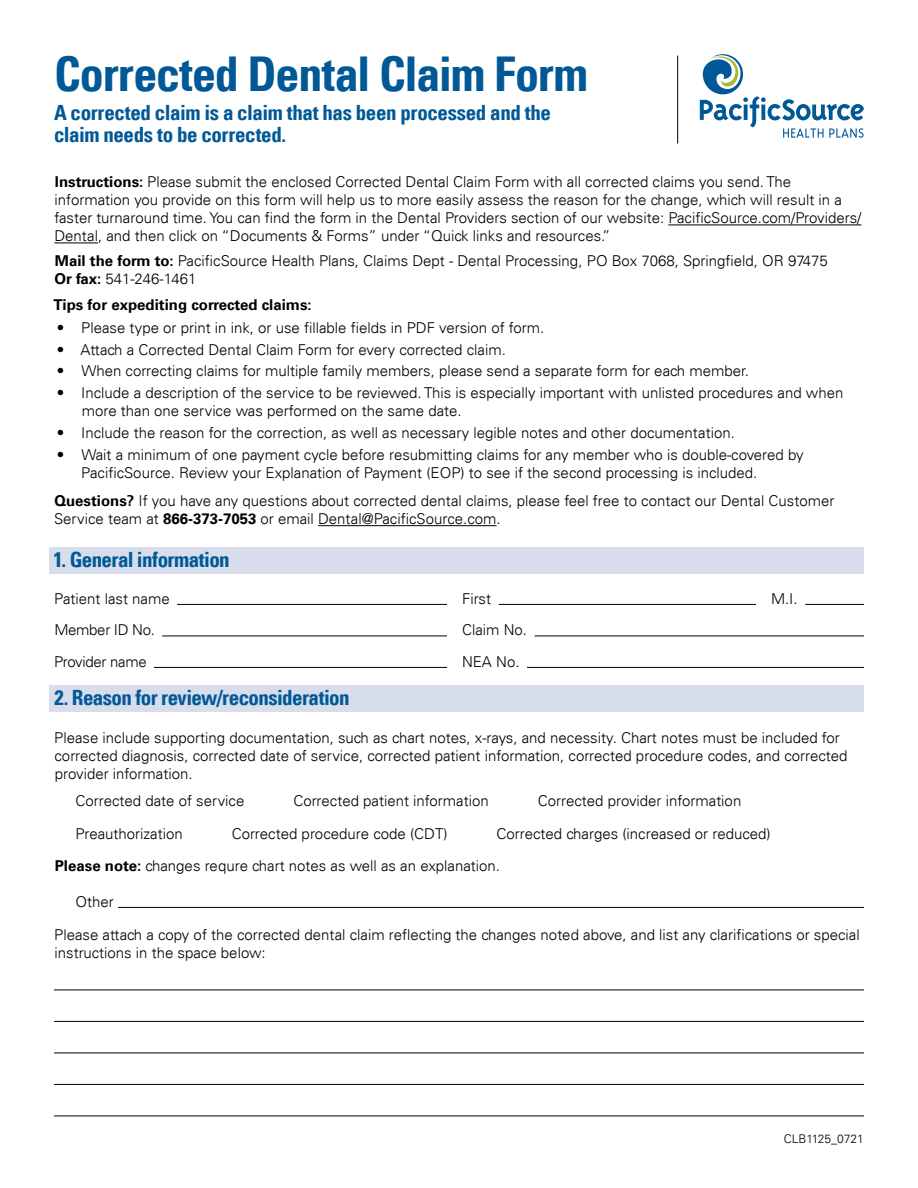
<style>
.page{position:relative;width:918px;height:1188px;background:#fff}
.page>*{position:absolute;margin:0;border:0;box-sizing:border-box;transform-origin:0 0}
.t1{font:700 condensed 48px "Univers LT";letter-spacing:-.025em;color:#005996}
.Introduction{font:700 condensed 21px/22.5px "Univers LT";letter-spacing:-.02em;color:#005996}
.Subheader{font:700 condensed 21px "Univers LT";letter-spacing:-.03em;color:#005996}
.Body___Bold{font:300 15px/18px "Univers LT";color:#000}
.Form_Line{font:300 15px/18px "Univers LT";color:#000}
.Body___Bold-2{font:700 15px "Univers LT";color:#000}
.Form_Line-2{font:300 15px "Univers LT";letter-spacing:-.02em;color:#000}
.t2{font:300 12px "Univers LT";color:#000}
.s1{font-weight:700}
</style>
<div class="page">
<svg style="left:700px;top:54px;width:164px;height:84px"></svg>
<hr style="left:677px;top:56px;width:1px;height:87px;background:#000">
<hr style="left:668px;top:225px;width:193px;height:1px;background:#000">
<hr style="left:54px;top:243px;width:44px;height:1px;background:#000">
<hr style="left:318px;top:525px;width:179px;height:1px;background:#000">
<div style="left:50px;top:547px;width:814px;height:27px;background:#d7ddeb"></div>
<hr style="left:177px;top:604px;width:270px;height:1px;background:#000">
<hr style="left:499px;top:604px;width:257px;height:1px;background:#000">
<hr style="left:805px;top:604px;width:59px;height:1px;background:#000">
<hr style="left:162px;top:636px;width:285px;height:1px;background:#000">
<hr style="left:535px;top:636px;width:329px;height:1px;background:#000">
<hr style="left:154px;top:667px;width:293px;height:1px;background:#000">
<hr style="left:527px;top:667px;width:337px;height:1px;background:#000">
<div style="left:50px;top:685px;width:814px;height:27px;background:#d7ddeb"></div>
<hr style="left:118px;top:907px;width:746px;height:1px;background:#000">
<hr style="left:54px;top:990px;width:810px;height:1px;background:#000">
<hr style="left:54px;top:1021px;width:810px;height:1px;background:#000">
<hr style="left:54px;top:1053px;width:810px;height:1px;background:#000">
<hr style="left:54px;top:1084px;width:810px;height:1px;background:#000">
<hr style="left:54px;top:1116px;width:810px;height:1px;background:#000">
<h1 class="t1" style="left:54px;top:45px;width:536px">Corrected Dental Claim Form</h1>
<h2 class="Introduction" style="left:54px;top:101px;width:499px">A corrected claim is a claim that has been processed and the claim needs to be corrected.</h2>
<p class="Body___Bold" style="left:54px;top:173px;width:809px"><span class="s1">Instructions:</span> Please submit the enclosed Corrected Dental Claim Form with all corrected claims you send. The information you provide on this form will help us to more easily assess the reason for the change, which will result in a faster turnaround time. You can find the form in the Dental Providers section of our website: PacificSource.com/Providers/ Dental, and then click on “Documents &amp; Forms” under “Quick links and resources.”</p>
<p class="Body___Bold" style="left:55px;top:252px;width:774px"><span class="s1">Mail the form to:</span> PacificSource Health Plans, Claims Dept - Dental Processing, PO Box 7068, Springfield, OR 97475</p>
<p class="Body___Bold" style="left:54px;top:270px;width:144px"><span class="s1">Or fax:</span> 541-246-1461</p>
<p class="Body___Bold-2" style="left:53px;top:296px;width:260px">Tips for expediting corrected claims:</p>
<p class="Body___Bold" style="left:57px;top:319px;width:489px">• Please type or print in ink, or use fillable fields in PDF version of form.</p>
<p class="Body___Bold" style="left:57px;top:340px;width:451px">• Attach a Corrected Dental Claim Form for every corrected claim.</p>
<p class="Body___Bold" style="left:57px;top:362px;width:694px">• When correcting claims for multiple family members, please send a separate form for each member.</p>
<p class="Body___Bold" style="left:82px;top:384px;width:763px;text-indent:-25px">• Include a description of the service to be reviewed. This is especially important with unlisted procedures and when more than one service was performed on the same date.</p>
<p class="Body___Bold" style="left:57px;top:424px;width:680px">• Include the reason for the correction, as well as necessary legible notes and other documentation.</p>
<p class="Body___Bold" style="left:81px;top:445px;width:724px;text-indent:-24px">• Wait a minimum of one payment cycle before resubmitting claims for any member who is double-covered by<br>PacificSource. Review your Explanation of Payment (EOP) to see if the second processing is included.</p>
<p class="Body___Bold" style="left:54px;top:492px;width:782px"><span class="s1">Questions?</span> If you have any questions about corrected dental claims, please feel free to contact our Dental Customer<br>Service team at <span class="s1">866-373-7053</span> or email Dental@PacificSource.com.</p>
<h3 class="Subheader" style="left:53px;top:547px;width:178px">1. General information</h3>
<p class="Form_Line" style="left:54px;top:589px;width:117px">Patient last name</p>
<p class="Form_Line" style="left:462px;top:589px;width:31px">First</p>
<p class="Form_Line" style="left:771px;top:589px;width:28px">M.I.</p>
<p class="Form_Line-2" style="left:54px;top:621px;width:102px">Member ID No.</p>
<p class="Form_Line" style="left:462px;top:621px;width:67px">Claim No.</p>
<p class="Form_Line-2" style="left:54px;top:652px;width:94px">Provider name</p>
<p class="Form_Line" style="left:462px;top:652px;width:59px">NEA No.</p>
<h3 class="Subheader" style="left:55px;top:685px;width:296px">2. Reason for review/reconsideration</h3>
<p class="Body___Bold" style="left:54px;top:729px;width:795px">Please include supporting documentation, such as chart notes, x-rays, and necessity. Chart notes must be included for corrected diagnosis, corrected date of service, corrected patient information, corrected procedure codes, and corrected provider information.</p>
<p class="Form_Line" style="left:76px;top:792px;width:170px">Corrected date of service</p>
<p class="Form_Line" style="left:293px;top:792px;width:197px">Corrected patient information</p>
<p class="Form_Line" style="left:538px;top:792px;width:205px">Corrected provider information</p>
<p class="Form_Line" style="left:76px;top:825px;width:109px">Preauthorization</p>
<p class="Form_Line" style="left:232px;top:825px;width:217px">Corrected procedure code (CDT)</p>
<p class="Form_Line" style="left:497px;top:825px;width:276px">Corrected charges (increased or reduced)</p>
<p class="Body___Bold" style="left:55px;top:857px;width:447px"><span class="s1">Please note:</span> changes requre chart notes as well as an explanation.</p>
<p class="Form_Line" style="left:76px;top:892px;width:40px">Other</p>
<p class="Form_Line" style="left:54px;top:925px;width:807px">Please attach a copy of the corrected dental claim reflecting the changes noted above, and list any clarifications or special instructions in the space below:</p>
<p class="t2" style="left:784px;top:1131px;width:82px">CLB1125_0721</p>
</div>
